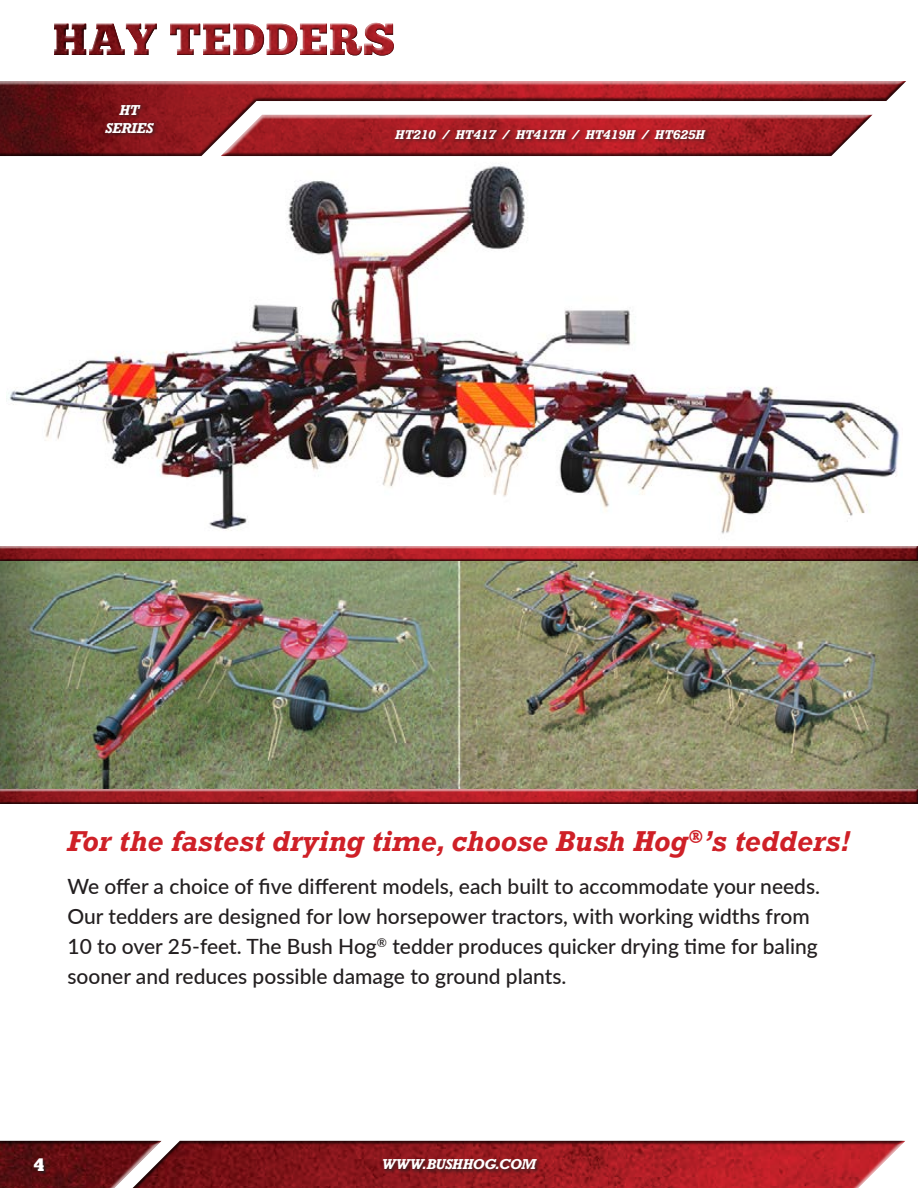
<style>
.page{position:relative;width:918px;height:1188px;background:#fff}
.page>*{position:absolute;margin:0;border:0;box-sizing:border-box;transform-origin:0 0}
.t1{font:italic 700 27px "Rockwell";color:#cf2027}
.t2{font:500 21px/30px "Lato";color:#231f20}
.t3{font:18px "Chunk Five";color:#fff}
.t4{font:italic 700 13.5px/18px "Rockwell";letter-spacing:-.01em;color:#fff;text-align:center}
.t5{font:italic 700 12px "Rockwell";color:#fff}
</style>
<div class="page">
<img style="left:8px;top:164px;width:892px;height:370px">
<img style="left:0;top:561px;width:918px;height:226px">
<div style="left:0;top:546px;width:918px;height:15px;background:#231f20;opacity:.75"></div>
<div style="left:0;top:787px;width:918px;height:17px;background:#fff;opacity:.75"></div>
<div style="left:0;top:789px;width:918px;height:15px;background:#231f20;opacity:.75"></div>
<div style="left:0;top:1140px;width:918px;height:48px;background:#231f20;opacity:.75"></div>
<div style="left:34px;top:1159px;width:14px;height:16px;background:#231f20;opacity:.75"></div>
<div style="left:381px;top:1158px;width:161px;height:16px;background:#231f20;opacity:.75"></div>
<div style="left:0;top:79px;width:909px;height:79px;background:#231f20;opacity:.75"></div>
<div style="left:393px;top:128px;width:318px;height:15px;background:#231f20;opacity:.75"></div>
<div style="left:103px;top:103px;width:56px;height:34px;background:#231f20;opacity:.75"></div>
<div style="left:53px;top:22px;width:342px;height:35px;background:#231f20;opacity:.75"></div>
<p class="t4" style="left:105px;top:101px;width:50px">HT<br>SERIES</p>
<p class="t5" style="left:395px;top:127px;width:311px">HT210 / HT417 / HT417H / HT419H / HT625H</p>
<p class="t1" style="left:68px;top:823px;width:785px">For the fastest drying time, choose Bush Hog<sup>®</sup>’s tedders!</p>
<p class="t2" style="left:67px;top:871px;width:754px">We offer a choice of five different models, each built to accommodate your needs.<br>Our tedders are designed for low horsepower tractors, with working widths from 10 to over 25-feet. The Bush Hog<sup>®</sup> tedder produces quicker drying time for baling sooner and reduces possible damage to ground plants.</p>
<p class="t3" style="left:34px;top:1156px;width:12px">4</p>
<p class="t4" style="left:382px;top:1155px;width:156px">WWW.BUSHHOG.COM</p>
</div>
